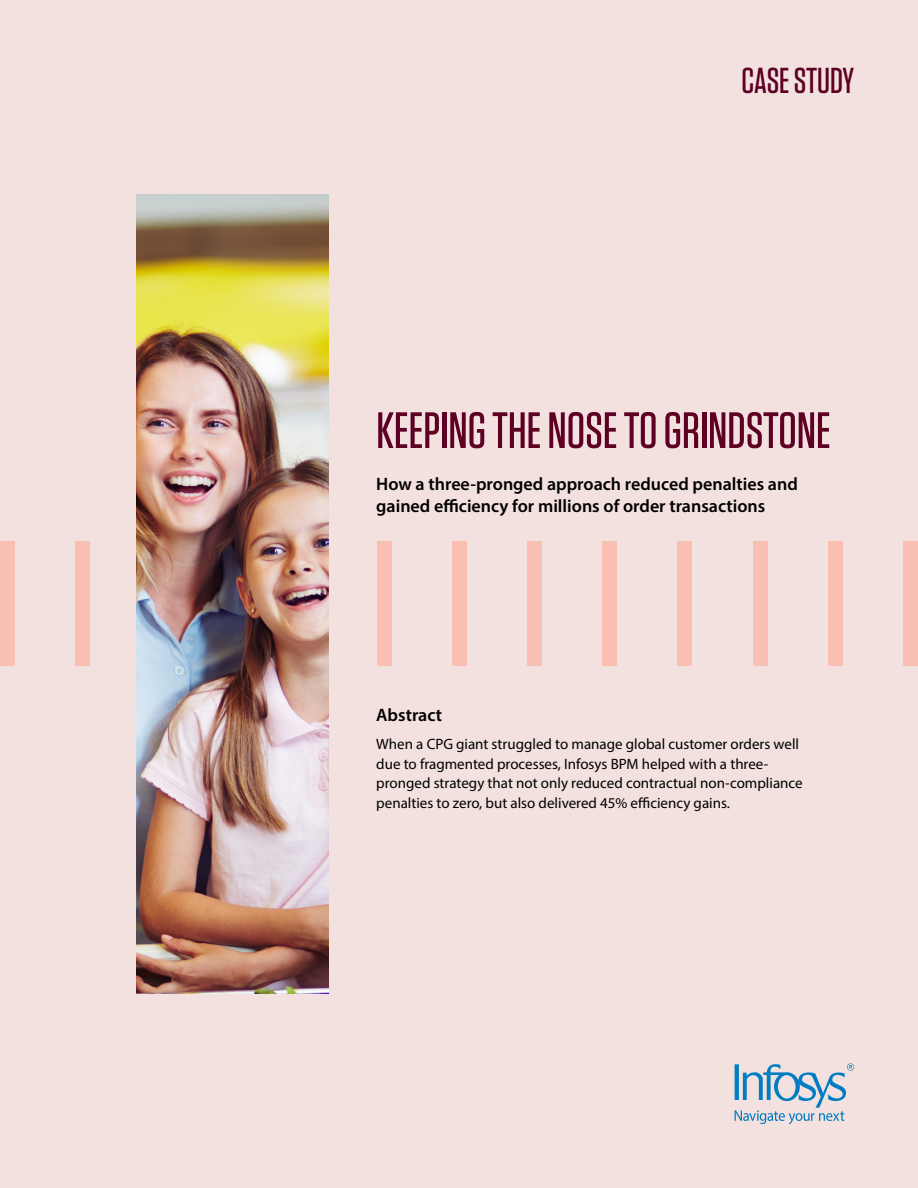
<style>
.page{position:relative;width:918px;height:1188px;background:#f2e1de}
.page>*{position:absolute;margin:0;border:0;box-sizing:border-box;transform-origin:0 0}
.t1{font:500 51px "Tungsten";color:#5d0024}
.t2{font:500 36px "Tungsten";letter-spacing:-.005em;color:#5d0024}
.t3{font:600 18px/21.6px "Myriad Pro";color:#000}
.t4{font:15px/19.5px "Myriad Pro";color:#000}
</style>
<div class="page">
<svg style="left:735px;top:1063px;width:119px;height:61px"></svg>
<div style="left:0;top:541px;width:15px;height:125px;background:#fabfb3"></div>
<div style="left:75px;top:541px;width:15px;height:125px;background:#fabfb3"></div>
<div style="left:828px;top:541px;width:15px;height:125px;background:#fabfb3"></div>
<div style="left:753px;top:541px;width:15px;height:125px;background:#fabfb3"></div>
<div style="left:527px;top:541px;width:15px;height:125px;background:#fabfb3"></div>
<div style="left:452px;top:541px;width:15px;height:125px;background:#fabfb3"></div>
<div style="left:677px;top:541px;width:15px;height:125px;background:#fabfb3"></div>
<div style="left:602px;top:541px;width:15px;height:125px;background:#fabfb3"></div>
<div style="left:377px;top:541px;width:15px;height:125px;background:#fabfb3"></div>
<div style="left:903px;top:541px;width:15px;height:125px;background:#fabfb3"></div>
<img style="left:136px;top:194px;width:192px;height:800px">
<h2 class="t2" style="left:742px;top:61px;width:114px">CASE STUDY</h2>
<h1 class="t1" style="left:376px;top:404px;width:456px">KEEPING THE NOSE TO GRINDSTONE</h1>
<p class="t3" style="left:376px;top:473px;width:423px">How a three-pronged approach reduced penalties and gained efficiency for millions of order transactions</p>
<p class="t3" style="left:376px;top:704px;width:67px">Abstract</p>
<p class="t4" style="left:376px;top:734px;width:428px">When a CPG giant struggled to manage global customer orders well due to fragmented processes, Infosys BPM helped with a three&shy;pronged strategy that not only reduced contractual non-compliance penalties to zero, but also delivered 45% efficiency gains.</p>
</div>
